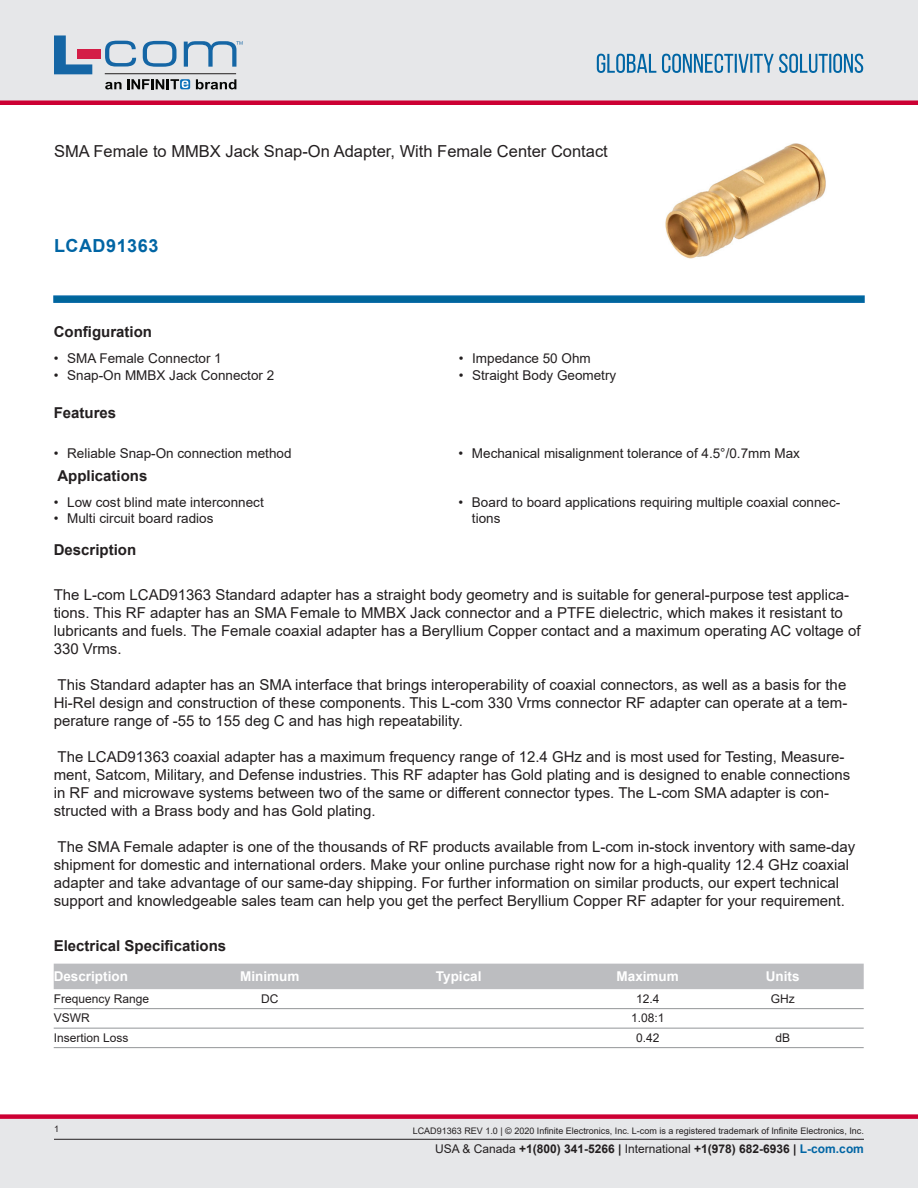
<style>
.page{position:relative;width:918px;height:1188px;background:#fff}
.page>*{position:absolute;margin:0;border:0;box-sizing:border-box;transform-origin:0 0}
.PN{font:700 18px "Arial";letter-spacing:.03em;color:#0065a4}
.Web_Description_Para{font:16.5px "Arial";color:#231f20}
.LCOM_Section_Header{font:15px/18px "Arial";color:#231f20}
.LCOM_Section_Header-2{font:700 15px "Arial";color:#231f20}
.t1{font:13.5px/16.2px "Arial";color:#231f20}
.LCOM_Table_Header_Lo{font:700 13.5px "Arial";color:#fff}
.t2{font:700 12px "Arial";color:#231f20}
.LCOM_Table_Body_Low{font:12px "Arial";color:#231f20}
.t3{font:9px "Arial";color:#231f20}
.s1{font-weight:400}
.s2{color:#0065a4}
</style>
<div class="page">
<div style="left:0;top:1119px;width:918px;height:69px;background:#e6e7e9"></div>
<div style="left:0;top:1114px;width:918px;height:5px;background:#c03"></div>
<div style="left:0;top:0;width:918px;height:102px;background:#e6e7e9"></div>
<div style="left:0;top:100px;width:918px;height:5px;background:#c03"></div>
<hr style="left:54px;top:1139px;width:810px;height:1px;background:#231f20">
<svg style="left:597px;top:54px;width:266px;height:19px"></svg>
<svg style="left:53px;top:295px;width:812px;height:8px;background:#0f6ea3"></svg>
<hr style="left:105px;top:73px;width:131px;height:1px;background:#211e1e">
<svg style="left:54px;top:35px;width:38px;height:39px"></svg>
<svg style="left:143px;top:41px;width:34px;height:26px"></svg>
<svg style="left:105px;top:41px;width:31px;height:26px"></svg>
<div style="left:77px;top:49px;width:23px;height:10px;background:#d41e47"></div>
<svg style="left:180px;top:79px;width:10px;height:10px"></svg>
<svg style="left:196px;top:79px;width:40px;height:10px"></svg>
<svg style="left:105px;top:79px;width:83px;height:10px"></svg>
<svg style="left:184px;top:41px;width:59px;height:26px"></svg>
<img style="left:665px;top:143px;width:161px;height:116px">
<div style="left:54px;top:964px;width:810px;height:25px;background:#bcbdc0"></div>
<hr style="left:54px;top:1008px;width:810px;height:1px;background:#939598">
<hr style="left:54px;top:1028px;width:810px;height:1px;background:#939598">
<hr style="left:54px;top:1047px;width:810px;height:1px;background:#939598">
<h1 class="Web_Description_Para" style="left:54px;top:140px;width:555px">SMA Female to MMBX Jack Snap-On Adapter, With Female Center Contact</h1>
<p class="PN" style="left:54px;top:233px;width:106px">LCAD91363</p>
<p class="LCOM_Section_Header-2" style="left:54px;top:321px;width:100px">Configuration</p>
<p class="t1" style="left:54px;top:350px;width:170px">• SMA Female Connector 1</p>
<p class="t1" style="left:54px;top:367px;width:222px">• Snap-On MMBX Jack Connector 2</p>
<p class="t1" style="left:459px;top:350px;width:134px">• Impedance 50 Ohm</p>
<p class="t1" style="left:459px;top:367px;width:159px">• Straight Body Geometry</p>
<p class="LCOM_Section_Header-2" style="left:54px;top:402px;width:64px">Features</p>
<p class="t1" style="left:54px;top:445px;width:239px">• Reliable Snap-On connection method</p>
<p class="t1" style="left:458px;top:445px;width:343px">• Mechanical misalignment tolerance of 4.5°/0.7mm Max</p>
<p class="LCOM_Section_Header-2" style="left:57px;top:465px;width:92px">Applications</p>
<p class="t1" style="left:54px;top:494px;width:212px">• Low cost blind mate interconnect</p>
<p class="t1" style="left:54px;top:510px;width:161px">• Multi circuit board radios</p>
<p class="t1" style="left:472px;top:494px;width:370px;text-indent:-14px">• Board to board applications requiring multiple coaxial connec&shy;tions</p>
<p class="LCOM_Section_Header-2" style="left:54px;top:539px;width:84px">Description</p>
<p class="LCOM_Section_Header" style="left:54px;top:586px;width:808px">The L-com LCAD91363 Standard adapter has a straight body geometry and is suitable for general-purpose test applica&shy;tions. This RF adapter has an SMA Female to MMBX Jack connector and a PTFE dielectric, which makes it resistant to lubricants and fuels. The Female coaxial adapter has a Beryllium Copper contact and a maximum operating AC voltage of 330 Vrms.</p>
<p class="LCOM_Section_Header" style="left:54px;top:676px;width:795px;text-align:justify">This Standard adapter has an SMA interface that brings interoperability of coaxial connectors, as well as a basis for the Hi-Rel design and construction of these components. This L-com 330 Vrms connector RF adapter can operate at a tem&shy;perature range of -55 to 155 deg C and has high repeatability.</p>
<p class="LCOM_Section_Header" style="left:54px;top:748px;width:798px">The LCAD91363 coaxial adapter has a maximum frequency range of 12.4 GHz and is most used for Testing, Measure&shy;ment, Satcom, Military, and Defense industries. This RF adapter has Gold plating and is designed to enable connections in RF and microwave systems between two of the same or different connector types. The L-com SMA adapter is con&shy;structed with a Brass body and has Gold plating.</p>
<p class="LCOM_Section_Header" style="left:54px;top:838px;width:803px">The SMA Female adapter is one of the thousands of RF products available from L-com in-stock inventory with same-day shipment for domestic and international orders. Make your online purchase right now for a high-quality 12.4 GHz coaxial adapter and take advantage of our same-day shipping. For further information on similar products, our expert technical support and knowledgeable sales team can help you get the perfect Beryllium Copper RF adapter for your requirement.</p>
<p class="LCOM_Section_Header-2" style="left:54px;top:935px;width:174px">Electrical Specifications</p>
<p class="LCOM_Table_Header_Lo" style="left:54px;top:967px;width:76px">Description</p>
<p class="LCOM_Table_Header_Lo" style="left:240px;top:967px;width:61px">Minimum</p>
<p class="LCOM_Table_Header_Lo" style="left:436px;top:967px;width:47px">Typical</p>
<p class="LCOM_Table_Header_Lo" style="left:617px;top:967px;width:64px">Maximum</p>
<p class="LCOM_Table_Header_Lo" style="left:766px;top:967px;width:35px">Units</p>
<p class="LCOM_Table_Body_Low" style="left:54px;top:990px;width:97px">Frequency Range</p>
<p class="LCOM_Table_Body_Low" style="left:261px;top:990px;width:19px">DC</p>
<p class="LCOM_Table_Body_Low" style="left:636px;top:990px;width:25px">12.4</p>
<p class="LCOM_Table_Body_Low" style="left:771px;top:990px;width:25px">GHz</p>
<p class="LCOM_Table_Body_Low" style="left:54px;top:1010px;width:37px">VSWR</p>
<p class="LCOM_Table_Body_Low" style="left:631px;top:1010px;width:35px">1.08:1</p>
<p class="LCOM_Table_Body_Low" style="left:54px;top:1029px;width:76px">Insertion Loss</p>
<p class="LCOM_Table_Body_Low" style="left:636px;top:1029px;width:25px">0.42</p>
<p class="LCOM_Table_Body_Low" style="left:775px;top:1029px;width:16px">dB</p>
<p class="t3" style="left:54px;top:1123px;width:7px">1</p>
<p class="t3" style="left:413px;top:1125px;width:453px">LCAD91363 REV 1.0 | © 2020 Infinite Electronics, Inc. L-com is a registered trademark of Infinite Electronics, Inc.</p>
<p class="t2" style="left:435px;top:1140px;width:430px"><span class="s1">USA &amp; Canada</span> +1(800) 341-5266 | <span class="s1">International</span> +1(978) 682-6936 | <span class="s2">L-com.com</span></p>
</div>
